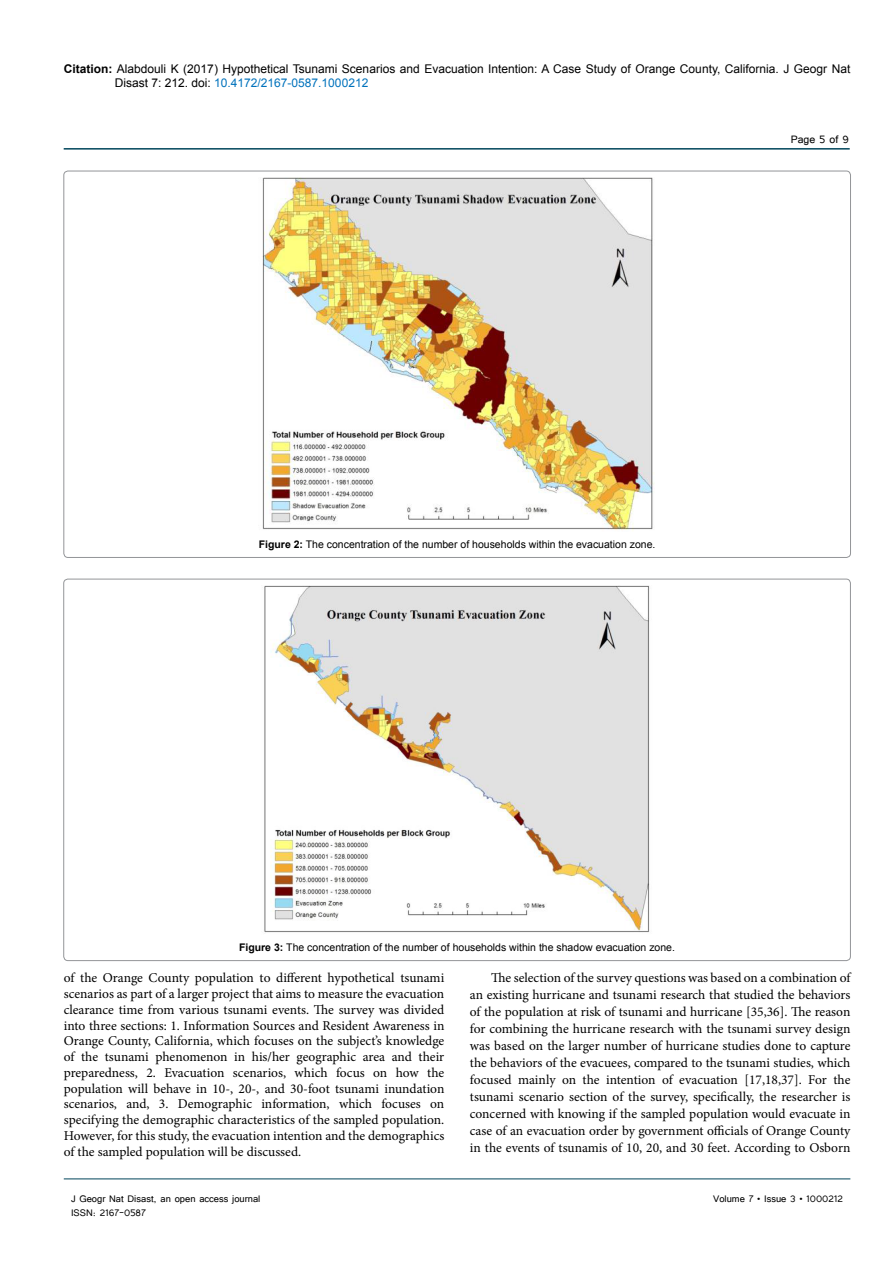
<style>
.page{position:relative;width:893px;height:1263px;background:#fff}
.page>*{position:absolute;margin:0;border:0;box-sizing:border-box;transform-origin:0 0}
.t1{font:13.5px/15.8px "Minion Pro";color:#000;text-align:justify}
.t2{font:13.5px "Tunga";color:#000}
.t3{font:12px/14.4px "Arial";color:#000}
.t4{font:12px "Tunga";color:#000}
.t5{font:10.5px "Arial";color:#000}
.s1{font-weight:700}
.s2{color:#0072bc}
</style>
<div class="page">
<hr style="left:64px;top:148px;width:786px;height:2px;background:#00455b">
<hr style="left:64px;top:1179px;width:786px;height:1px;background:#00455b">
<img style="left:262px;top:177px;width:392px;height:353px">
<img style="left:264px;top:586px;width:386px;height:347px">
<p class="t3" style="left:115px;top:61px;width:737px;text-indent:-51px"><span class="s1">Citation:</span> Alabdouli K (2017) Hypothetical Tsunami Scenarios and Evacuation Intention: A Case Study of Orange County, California. J Geogr Nat<br>Disast 7: 212. doi: <span class="s2">10.4172/2167-0587.1000212</span></p>
<p class="t2" style="left:791px;top:131px;width:60px">Page 5 of 9</p>
<p class="t5" style="left:259px;top:537px;width:398px"><span class="s1">Figure 2:</span> The concentration of the number of households within the evacuation zone.</p>
<p class="t5" style="left:239px;top:940px;width:437px"><span class="s1">Figure 3:</span> The concentration of the number of households within the shadow evacuation zone.</p>
<p class="t1" style="left:64px;top:970px;width:382px">of the Orange County population to different hypothetical tsunami scenarios as part of a larger project that aims to measure the evacuation clearance time from various tsunami events. The survey was divided into three sections: 1. Information Sources and Resident Awareness in Orange County, California, which focuses on the subject’s knowledge of the tsunami phenomenon in his/her geographic area and their preparedness, 2. Evacuation scenarios, which focus on how the population will behave in 10-, 20-, and 30-foot tsunami inundation scenarios, and, 3. Demographic information, which focuses on specifying the demographic characteristics of the sampled population.<br>However, for this study, the evacuation intention and the demographics of the sampled population will be discussed.</p>
<p class="t1" style="left:470px;top:969px;width:382px;line-height:17px;text-indent:21px">The selection of the survey questions was based on a combination of an existing hurricane and tsunami research that studied the behaviors of the population at risk of tsunami and hurricane [35,36]. The reason for combining the hurricane research with the tsunami survey design was based on the larger number of hurricane studies done to capture the behaviors of the evacuees, compared to the tsunami studies, which focused mainly on the intention of evacuation [17,18,37]. For the tsunami scenario section of the survey, specifically, the researcher is concerned with knowing if the sampled population would evacuate in case of an evacuation order by government officials of Orange County in the events of tsunamis of 10, 20, and 30 feet. According to Osborn</p>
<p class="t4" style="left:71px;top:1190px;width:191px">J Geogr Nat Disast, an open access journal</p>
<p class="t4" style="left:713px;top:1190px;width:131px">Volume 7 • Issue 3 • 1000212</p>
<p class="t4" style="left:71px;top:1205px;width:76px">ISSN: 2167-0587</p>
</div>
